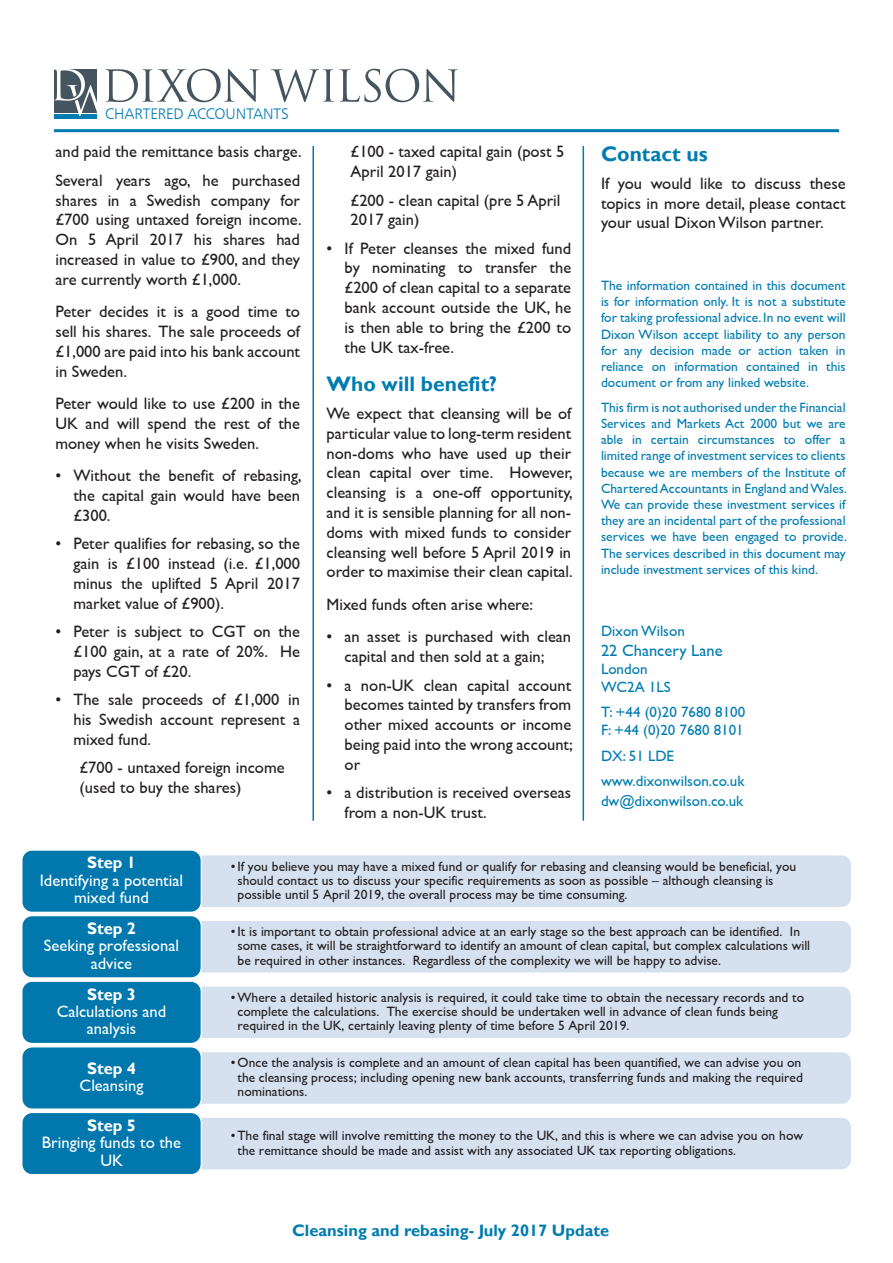
<style>
.page{position:relative;width:893px;height:1263px;background:#fff}
.page>*{position:absolute;margin:0;border:0;box-sizing:border-box;transform-origin:0 0}
.Heading_2{font:700 21px "Gill Sans";color:#007cb1}
.t1{font:16.5px/19.8px "Gill Sans";color:#231f20;text-align:justify}
.t2{font:16.5px/17.2px "Gill Sans";color:#fff;text-align:center}
.t3{font:700 16.5px "Gill Sans";color:#007cb1}
.normal_front_cover{font:16.5px "Gill Sans";color:#007cb1}
.t4{font:15.3px "Humanist 777 BT Light B";letter-spacing:-.005em;color:#007cb1}
.normal_front_cover-2{font:15px/19.8px "Gill Sans";color:#007cb1}
.t5{font:13.5px/14.2px "Gill Sans";color:#231f20}
.t6{font:13.5px/16.2px "Gill Sans";color:#007cb1;text-align:justify}
.s1{font-weight:700}
</style>
<div class="page">
<hr style="left:54px;top:129px;width:785px;height:3px;background:#007cb1">
<svg style="left:105px;top:69px;width:352px;height:33px"></svg>
<div style="left:54px;top:114px;width:42px;height:5px;background:#007cb1"></div>
<svg style="left:54px;top:69px;width:42px;height:47px"></svg>
<hr style="left:583px;top:146px;width:1px;height:675px;background:#007cb1">
<hr style="left:312px;top:146px;width:2px;height:675px;background:#007cb1">
<div style="left:201px;top:855px;width:650px;height:52px;background:#d6e1f0"></div>
<div style="left:21px;top:849px;width:181px;height:64px;background:#0077ad;border:2px solid #fff;border-radius:10px"></div>
<div style="left:201px;top:921px;width:650px;height:52px;background:#d6e1f0"></div>
<div style="left:21px;top:915px;width:181px;height:64px;background:#0077ad;border:2px solid #fff;border-radius:10px"></div>
<div style="left:201px;top:986px;width:650px;height:52px;background:#d6e1f0"></div>
<div style="left:21px;top:980px;width:181px;height:64px;background:#0077ad;border:2px solid #fff;border-radius:10px"></div>
<div style="left:201px;top:1052px;width:650px;height:52px;background:#d6e1f0"></div>
<div style="left:21px;top:1046px;width:181px;height:64px;background:#0077ad;border:2px solid #fff;border-radius:10px"></div>
<div style="left:201px;top:1118px;width:650px;height:52px;background:#d6e1f0"></div>
<div style="left:21px;top:1111px;width:181px;height:64px;background:#0077ad;border:2px solid #fff;border-radius:10px"></div>
<p class="t4" style="left:105px;top:104px;width:185px">CHARTERED ACCOUNTANTS</p>
<p class="t1" style="left:55px;top:142px;width:248px">and paid the remittance basis charge.</p>
<p class="t1" style="left:55px;top:170px;width:248px">Several years ago, he purchased shares in a Swedish company for £700 using untaxed foreign income.<br>On 5 April 2017 his shares had increased in value to £900, and they are currently worth £1,000.</p>
<p class="t1" style="left:55px;top:302px;width:246px">Peter decides it is a good time to sell his shares. The sale proceeds of £1,000 are paid into his bank account in Sweden.</p>
<p class="t1" style="left:55px;top:394px;width:246px">Peter would like to use £200 in the UK and will spend the rest of the money when he visits Sweden.</p>
<p class="t1" style="left:73px;top:466px;width:230px;text-indent:-18px">• Without the benefit of rebasing, the capital gain would have been £300.</p>
<p class="t1" style="left:73px;top:534px;width:228px;text-indent:-18px">• Peter qualifies for rebasing, so the gain is £100 instead (i.e. £1,000 minus the uplifted 5 April 2017 market value of £900).</p>
<p class="t1" style="left:73px;top:621px;width:228px;text-indent:-18px">• Peter is subject to CGT on the £100 gain, at a rate of 20%. He pays CGT of £20.</p>
<p class="t1" style="left:73px;top:689px;width:228px;text-indent:-18px">• The sale proceeds of £1,000 in his Swedish account represent a mixed fund.</p>
<p class="t1" style="left:79px;top:757px;width:207px">£700 - untaxed foreign income (used to buy the shares)</p>
<p class="t1" style="left:351px;top:142px;width:215px">£100 - taxed capital gain (post 5<br>April 2017 gain)</p>
<p class="t1" style="left:351px;top:190px;width:211px">£200 - clean capital (pre 5 April<br>2017 gain)</p>
<p class="t1" style="left:345px;top:238px;width:228px;text-indent:-18px">• If Peter cleanses the mixed fund by nominating to transfer the £200 of clean capital to a separate bank account outside the UK, he is then able to bring the £200 to the UK tax-free.</p>
<p class="Heading_2" style="left:327px;top:371px;width:172px">Who will benefit?</p>
<p class="t1" style="left:327px;top:403px;width:248px">We expect that cleansing will be of particular value to long-term resident non-doms who have used up their clean capital over time. However, cleansing is a one-off opportunity, and it is sensible planning for all non&shy;doms with mixed funds to consider cleansing well before 5 April 2019 in order to maximise their clean capital.</p>
<p class="t1" style="left:327px;top:594px;width:208px">Mixed funds often arise where:</p>
<p class="t1" style="left:327px;top:627px;width:246px;text-align:center">• an asset is purchased with clean capital and then sold at a gain;</p>
<p class="t1" style="left:345px;top:675px;width:230px;text-indent:-18px">• a non-UK clean capital account becomes tainted by transfers from other mixed accounts or income being paid into the wrong account; or</p>
<p class="t1" style="left:345px;top:782px;width:228px;text-indent:-18px">• a distribution is received overseas from a non-UK trust.</p>
<p class="Heading_2" style="left:601px;top:141px;width:108px">Contact us</p>
<p class="t1" style="left:601px;top:173px;width:246px">If you would like to discuss these topics in more detail, please contact your usual Dixon Wilson partner.</p>
<p class="t6" style="left:601px;top:277px;width:246px">The information contained in this document is for information only. It is not a substitute for taking professional advice. In no event will Dixon Wilson accept liability to any person for any decision made or action taken in reliance on information contained in this document or from any linked website.</p>
<p class="t6" style="left:601px;top:399px;width:247px">This firm is not authorised under the Financial Services and Markets Act 2000 but we are able in certain circumstances to offer a limited range of investment services to clients because we are members of the Institute of Chartered Accountants in England and Wales.<br>We can provide these investment services if they are an incidental part of the professional services we have been engaged to provide.<br>The services described in this document may include investment services of this kind.</p>
<p class="normal_front_cover-2" style="left:601px;top:621px;width:85px">Dixon Wilson</p>
<p class="normal_front_cover" style="left:601px;top:641px;width:123px">22 Chancery Lane</p>
<p class="normal_front_cover-2" style="left:601px;top:659px;width:48px">London</p>
<p class="normal_front_cover-2" style="left:601px;top:677px;width:71px">WC2A 1LS</p>
<p class="normal_front_cover-2" style="left:601px;top:702px;width:146px">T: +44 (0)20 7680 8100</p>
<p class="normal_front_cover-2" style="left:601px;top:720px;width:144px">F: +44 (0)20 7680 8101</p>
<p class="normal_front_cover-2" style="left:601px;top:745px;width:75px">DX: 51 LDE</p>
<p class="normal_front_cover-2" style="left:601px;top:771px;width:145px">www.dixonwilson.co.uk dw@dixonwilson.co.uk</p>
<p class="t2" style="left:40px;top:854px;width:145px"><span class="s1">Step 1<br></span>Identifying a potential mixed fund</p>
<p class="t2" style="left:44px;top:920px;width:137px"><span class="s1">Step 2<br></span>Seeking professional advice</p>
<p class="t2" style="left:57px;top:985px;width:111px"><span class="s1">Step 3<br></span>Calculations and analysis</p>
<p class="t2" style="left:80px;top:1059px;width:65px"><span class="s1">Step 4<br></span>Cleansing</p>
<p class="t2" style="left:42px;top:1117px;width:141px"><span class="s1">Step 5<br></span>Bringing funds to the<br>UK</p>
<p class="t5" style="left:238px;top:859px;width:560px;text-indent:-7px">•If you believe you may have a mixed fund or qualify for rebasing and cleansing would be beneficial, you should contact us to discuss your specific requirements as soon as possible – although cleansing is possible until 5 April 2019, the overall process may be time consuming.</p>
<p class="t5" style="left:238px;top:924px;width:574px;text-indent:-7px">•It is important to obtain professional advice at an early stage so the best approach can be identified. In some cases, it will be straightforward to identify an amount of clean capital, but complex calculations will be required in other instances. Regardless of the complexity we will be happy to advise.</p>
<p class="t5" style="left:238px;top:990px;width:568px;text-indent:-7px">•Where a detailed historic analysis is required, it could take time to obtain the necessary records and to complete the calculations. The exercise should be undertaken well in advance of clean funds being required in the UK, certainly leaving plenty of time before 5 April 2019.</p>
<p class="t5" style="left:238px;top:1055px;width:567px;text-indent:-7px">• Once the analysis is complete and an amount of clean capital has been quantified, we can advise you on the cleansing process; including opening new bank accounts, transferring funds and making the required nominations.</p>
<p class="t5" style="left:238px;top:1128px;width:567px;text-indent:-7px">• The final stage will involve remitting the money to the UK, and this is where we can advise you on how the remittance should be made and assist with any associated UK tax reporting obligations.</p>
<p class="t3" style="left:292px;top:1221px;width:319px">Cleansing and rebasing- July 2017 Update</p>
</div>
